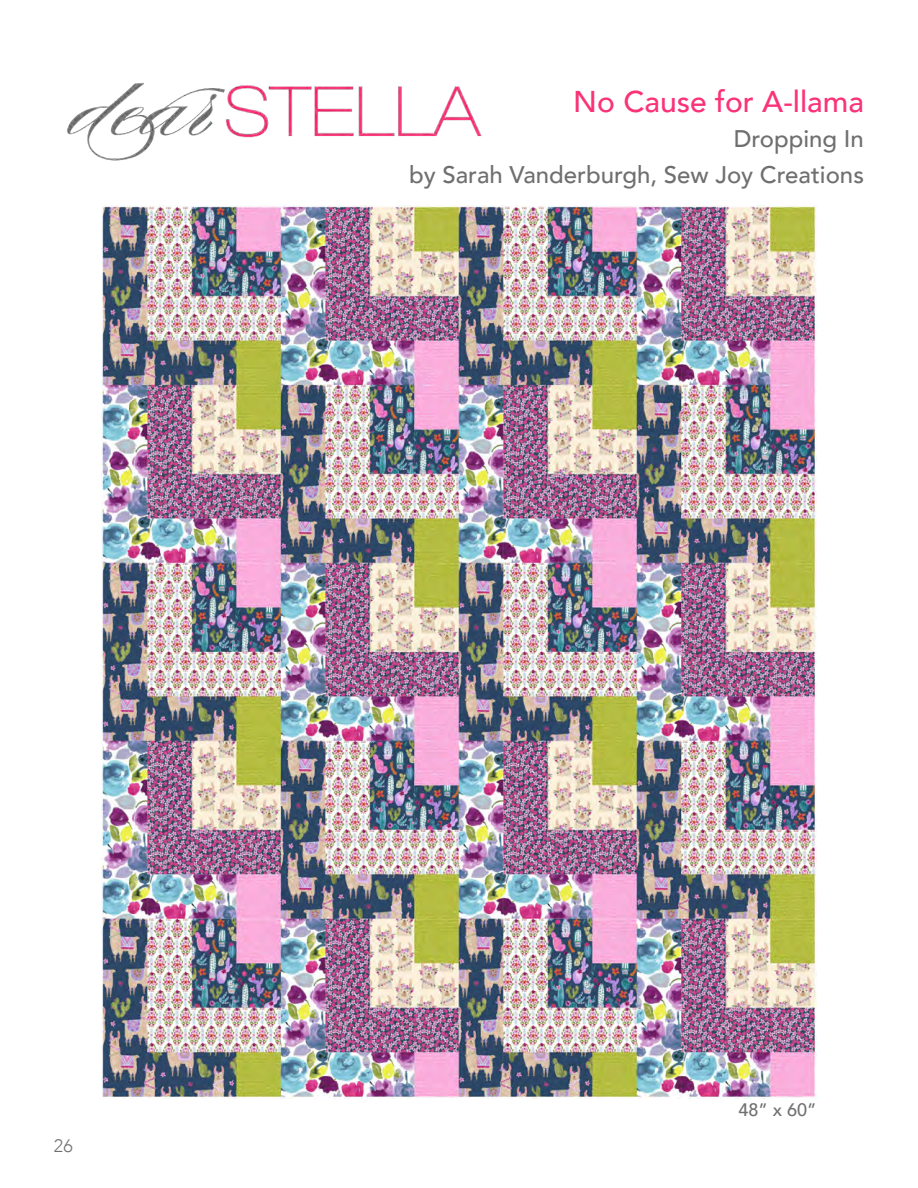
<style>
.page{position:relative;width:918px;height:1188px;background:#fff}
.page>*{position:absolute;margin:0;border:0;box-sizing:border-box;transform-origin:0 0}
.Collection_Title{font:500 30px "Avenir";color:#fa3378}
.TITLE_sub{font:500 24px "Avenir";color:#6f6f6f}
.t1{font:500 18px "Avenir";color:#707070}
.stella_cover{font:300 18px "Avenir";color:#707070}
</style>
<div class="page">
<img style="left:67px;top:83px;width:415px;height:78px">
<img style="left:101px;top:206px;width:716px;height:892px">
<p class="Collection_Title" style="left:573px;top:75px;width:292px">No Cause for A-llama</p>
<p class="TITLE_sub" style="left:734px;top:118px;width:132px">Dropping In</p>
<p class="TITLE_sub" style="left:409px;top:154px;width:456px">by Sarah Vanderburgh, Sew Joy Creations</p>
<p class="stella_cover" style="left:54px;top:1135px;width:20px">26</p>
<p class="t1" style="left:738px;top:1095px;width:80px">48” x 60”</p>
</div>
